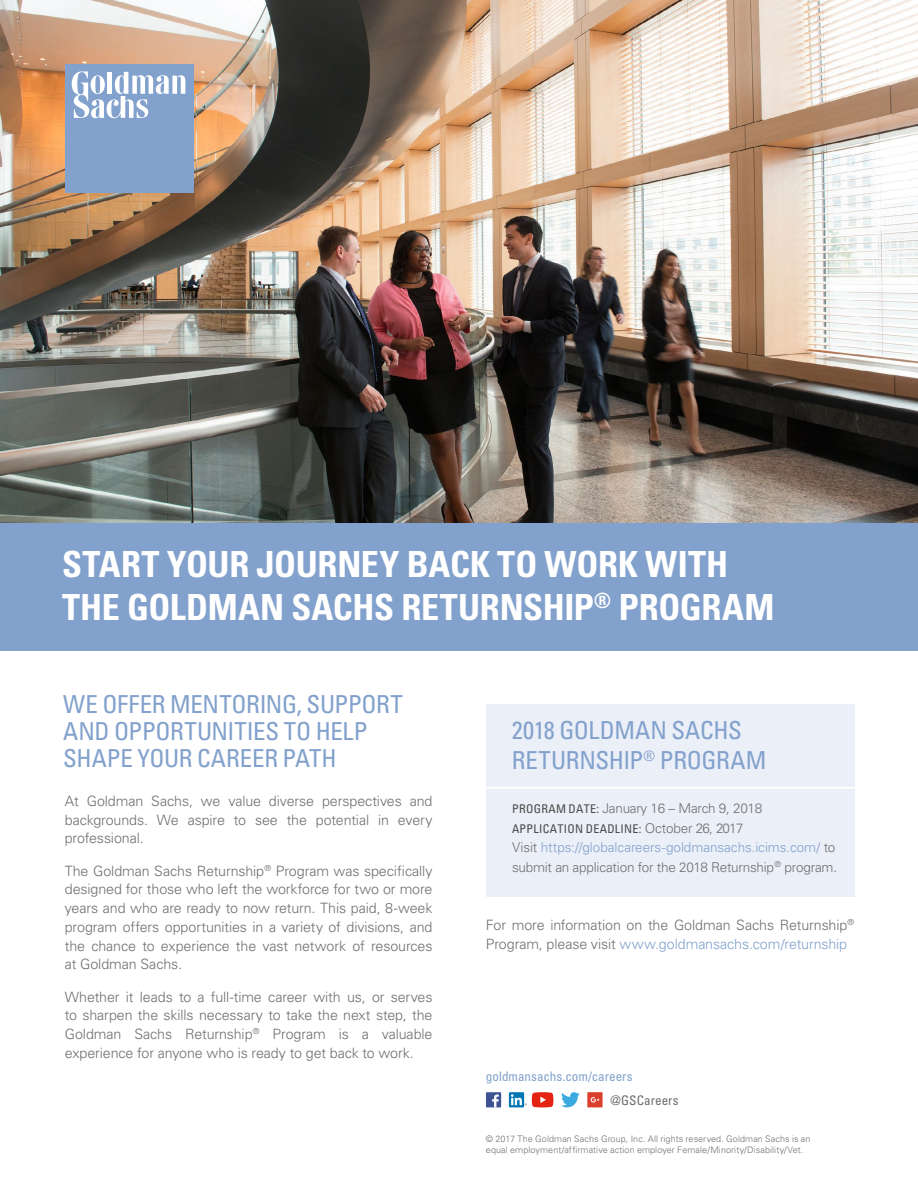
<style>
.page{position:relative;width:918px;height:1188px;background:#fff}
.page>*{position:absolute;margin:0;border:0;box-sizing:border-box;transform-origin:0 0}
.t1{font:700 condensed 36px/43.2px "Univers LT Std";letter-spacing:-.005em;color:#fff}
.t2{font:condensed 24.75px/27px "Univers LT Std";letter-spacing:-.01em;color:#82a1cc}
.Body{font:300 14.25px/18.8px "Univers LT Std";letter-spacing:-.01em;color:#706f6f;text-align:justify}
.t3{font:300 13.5px/20px "Univers LT Std";letter-spacing:-.015em;color:#706f6f}
.t4{font:condensed 13.2px "Univers LT Std";letter-spacing:-.005em;color:#82a1cc}
.t5{font:condensed 13.2px "Univers LT Std";letter-spacing:.005em;color:#706f6f}
.t6{font:condensed 12px "Univers LT Std";letter-spacing:.025em;color:#4a4a49}
.t7{font:300 9px/10.8px "Univers LT Std";letter-spacing:.01em;color:#706f6f}
.s1{font-weight:400;font-stretch:condensed;font-size:12px;color:#4a4a49}
.s2{font-weight:300;font-stretch:normal;font-size:13.5px;color:#706f6f}
.s3{color:#82a1cc}
</style>
<div class="page">
<div style="left:0;top:522px;width:918px;height:129px;background:#82a1cc"></div>
<div style="left:509px;top:1092px;width:15px;height:15px;background:#0076b3"></div>
<svg style="left:511px;top:1092px;width:42px;height:15px"></svg>
<div style="left:587px;top:1092px;width:16px;height:15px;background:#db3f2d"></div>
<svg style="left:591px;top:1097px;width:8px;height:6px"></svg>
<svg style="left:561px;top:1092px;width:19px;height:15px"></svg>
<div style="left:486px;top:1092px;width:15px;height:15px;background:#3e5294"></div>
<svg style="left:492px;top:1095px;width:7px;height:12px"></svg>
<div style="left:486px;top:704px;width:368px;height:192px;background:#ebeff8"></div>
<hr style="left:486px;top:787px;width:371px;height:2px;background:#fff">
<img style="left:0;top:0;width:918px;height:522px">
<div style="left:65px;top:64px;width:128px;height:128px;background:#82a1cc"></div>
<svg style="left:72px;top:71px;width:113px;height:47px"></svg>
<p class="t1" style="left:62px;top:542px;width:714px">START YOUR JOURNEY BACK TO WORK WITH<br>THE GOLDMAN SACHS RETURNSHIP<sup>®</sup> PROGRAM</p>
<p class="t2" style="left:63px;top:691px;width:341px">WE OFFER MENTORING, SUPPORT<br>AND OPPORTUNITIES TO HELP<br>SHAPE YOUR CAREER PATH</p>
<p class="Body" style="left:65px;top:792px;width:369px">At Goldman Sachs, we value diverse perspectives and backgrounds. We aspire to see the potential in every professional.</p>
<p class="Body" style="left:65px;top:861px;width:369px">The Goldman Sachs Returnship<sup>®</sup> Program was specifically designed for those who left the workforce for two or more years and who are ready to now return. This paid, 8-week program offers opportunities in a variety of divisions, and the chance to experience the vast network of resources at Goldman Sachs.</p>
<p class="Body" style="left:65px;top:987px;width:369px">Whether it leads to a full-time career with us, or serves to sharpen the skills necessary to take the next step, the Goldman Sachs Returnship<sup>®</sup> Program is a valuable experience for anyone who is ready to get back to work.</p>
<p class="t2" style="left:512px;top:717px;width:232px">2018 GOLDMAN SACHS</p>
<p class="t2" style="left:512px;top:746px;width:256px">RETURNSHIP<sup>®</sup> PROGRAM</p>
<p class="t3" style="left:512px;top:798px;width:252px"><span class="s1">PROGRAM DATE:</span> January 16 – March 9, 2018</p>
<p class="t6" style="left:512px;top:821px;width:233px">APPLICATION DEADLINE: <span class="s2">October 26, 2017</span></p>
<p class="t3" style="left:512px;top:837px;width:327px">Visit <span class="s3">https://globalcareers-goldmansachs.icims.com/</span> to submit an application for the 2018 Returnship<sup>®</sup> program.</p>
<p class="Body" style="left:486px;top:916px;width:370px">For more information on the Goldman Sachs Returnship<sup>®<br></sup>Program, please visit <span class="s3">www.goldmansachs.com/returnship</span></p>
<p class="t4" style="left:486px;top:1068px;width:148px">goldmansachs.com/careers</p>
<p class="t5" style="left:610px;top:1092px;width:70px">@GSCareers</p>
<p class="t7" style="left:486px;top:1133px;width:326px">© 2017 The Goldman Sachs Group, Inc. All rights reserved. Goldman Sachs is an equal employment/affirmative action employer Female/Minority/Disability/Vet.</p>
</div>
